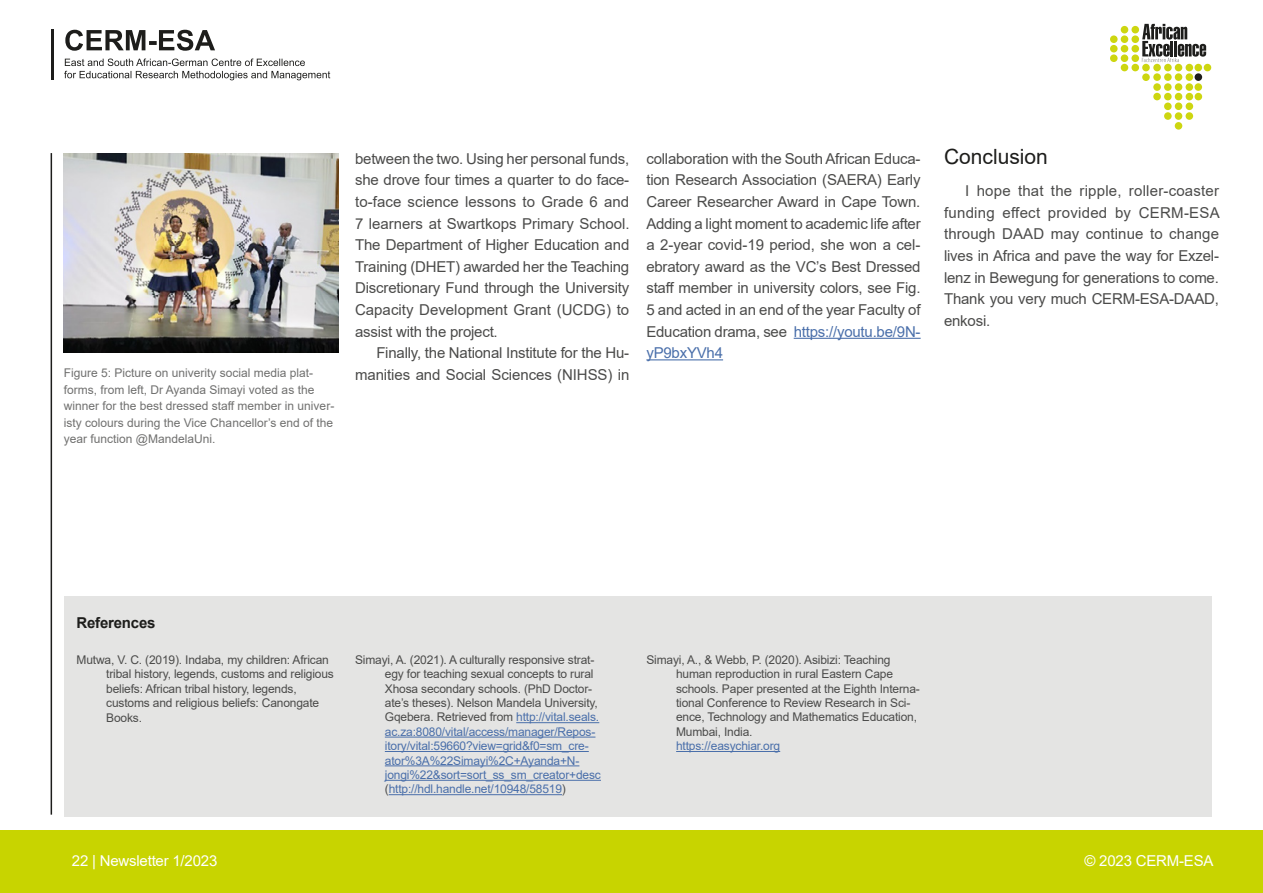
<style>
.page{position:relative;width:1263px;height:893px;background:#fff}
.page>*{position:absolute;margin:0;border:0;box-sizing:border-box;transform-origin:0 0}
.t1{font:21px "Arial";color:#1d1d1b}
.t2{font:15px/21.6px "Arial";letter-spacing:-.015em;color:#4b4b4a;text-align:justify}
.t3{font:15px "Arial";letter-spacing:-.015em;color:#fff}
.t4{font:700 15px "Arial";letter-spacing:-.015em;color:#1d1d1b}
.t5{font:12px/14.4px "Arial";letter-spacing:-.015em;color:#4a6faa}
.t6{font:12px/14.4px "Arial";letter-spacing:-.015em;color:#4b4b4a}
.t7{font:12px/16.5px "Arial";color:#70706f}
.s1{color:#4a6faa}
.s2{color:#4b4b4a}
</style>
<div class="page">
<div style="left:0;top:831px;width:1263px;height:62px;background:#c8d400"></div>
<div style="left:1121px;top:26px;width:7px;height:7px;background:#cdd610;border-radius:50%"></div>
<div style="left:1110px;top:35px;width:7px;height:8px;background:#cdd610;border-radius:50%"></div>
<div style="left:1121px;top:35px;width:7px;height:8px;background:#cdd610;border-radius:50%"></div>
<div style="left:1110px;top:45px;width:7px;height:7px;background:#cdd610;border-radius:50%"></div>
<div style="left:1121px;top:45px;width:7px;height:7px;background:#cdd610;border-radius:50%"></div>
<div style="left:1110px;top:54px;width:7px;height:8px;background:#cdd610;border-radius:50%"></div>
<div style="left:1121px;top:54px;width:7px;height:8px;background:#cdd610;border-radius:50%"></div>
<div style="left:1131px;top:26px;width:8px;height:7px;background:#cdd610;border-radius:50%"></div>
<div style="left:1131px;top:35px;width:8px;height:8px;background:#cdd610;border-radius:50%"></div>
<div style="left:1131px;top:45px;width:8px;height:7px;background:#cdd610;border-radius:50%"></div>
<div style="left:1131px;top:54px;width:8px;height:8px;background:#cdd610;border-radius:50%"></div>
<div style="left:1121px;top:64px;width:7px;height:7px;background:#cdd610;border-radius:50%"></div>
<div style="left:1131px;top:64px;width:8px;height:7px;background:#cdd610;border-radius:50%"></div>
<div style="left:1142px;top:64px;width:8px;height:7px;background:#cdd610;border-radius:50%"></div>
<div style="left:1142px;top:73px;width:8px;height:8px;background:#cdd610;border-radius:50%"></div>
<div style="left:1153px;top:64px;width:8px;height:7px;background:#cdd610;border-radius:50%"></div>
<div style="left:1164px;top:64px;width:8px;height:7px;background:#cdd610;border-radius:50%"></div>
<div style="left:1153px;top:73px;width:8px;height:8px;background:#cdd610;border-radius:50%"></div>
<div style="left:1164px;top:73px;width:8px;height:8px;background:#cdd610;border-radius:50%"></div>
<div style="left:1175px;top:64px;width:7px;height:7px;background:#cdd610;border-radius:50%"></div>
<div style="left:1185px;top:64px;width:8px;height:7px;background:#cdd610;border-radius:50%"></div>
<div style="left:1194px;top:64px;width:8px;height:7px;background:#cdd610;border-radius:50%"></div>
<div style="left:1204px;top:64px;width:7px;height:7px;background:#cdd610;border-radius:50%"></div>
<div style="left:1175px;top:73px;width:7px;height:8px;background:#cdd610;border-radius:50%"></div>
<div style="left:1194px;top:73px;width:8px;height:8px;background:#1d1d1b;border-radius:50%"></div>
<div style="left:1185px;top:73px;width:8px;height:8px;background:#cdd610;border-radius:50%"></div>
<div style="left:1153px;top:83px;width:8px;height:8px;background:#cdd610;border-radius:50%"></div>
<div style="left:1153px;top:93px;width:8px;height:7px;background:#cdd610;border-radius:50%"></div>
<div style="left:1164px;top:83px;width:7px;height:8px;background:#cdd610;border-radius:50%"></div>
<div style="left:1175px;top:83px;width:7px;height:8px;background:#cdd610;border-radius:50%"></div>
<div style="left:1185px;top:83px;width:8px;height:8px;background:#cdd610;border-radius:50%"></div>
<div style="left:1164px;top:93px;width:7px;height:7px;background:#cdd610;border-radius:50%"></div>
<div style="left:1164px;top:103px;width:7px;height:7px;background:#cdd610;border-radius:50%"></div>
<div style="left:1175px;top:93px;width:7px;height:7px;background:#cdd610;border-radius:50%"></div>
<div style="left:1185px;top:93px;width:8px;height:7px;background:#cdd610;border-radius:50%"></div>
<div style="left:1185px;top:103px;width:8px;height:7px;background:#cdd610;border-radius:50%"></div>
<div style="left:1194px;top:83px;width:8px;height:8px;background:#cdd610;border-radius:50%"></div>
<div style="left:1194px;top:93px;width:8px;height:7px;background:#cdd610;border-radius:50%"></div>
<div style="left:1175px;top:102px;width:7px;height:8px;background:#cdd610;border-radius:50%"></div>
<div style="left:1164px;top:112px;width:8px;height:8px;background:#cdd610;border-radius:50%"></div>
<div style="left:1185px;top:112px;width:8px;height:8px;background:#cdd610;border-radius:50%"></div>
<div style="left:1175px;top:112px;width:7px;height:8px;background:#cdd610;border-radius:50%"></div>
<div style="left:1175px;top:122px;width:7px;height:8px;background:#cdd610;border-radius:50%"></div>
<svg style="left:1142px;top:24px;width:64px;height:38px"></svg>
<hr style="left:51px;top:153px;width:1px;height:662px;background:#1d1d1b">
<hr style="left:51px;top:29px;width:2px;height:51px;background:#1d1d1b">
<svg style="left:64px;top:59px;width:266px;height:21px"></svg>
<svg style="left:65px;top:30px;width:150px;height:21px"></svg>
<div style="left:64px;top:596px;width:1147px;height:220px;background:#e4e4e3"></div>
<img style="left:64px;top:153px;width:274px;height:199px">
<hr style="left:516px;top:722px;width:83px;height:1px;background:#4a6faa">
<hr style="left:385px;top:737px;width:210px;height:1px;background:#4a6faa">
<hr style="left:385px;top:751px;width:204px;height:1px;background:#4a6faa">
<hr style="left:385px;top:765px;width:194px;height:1px;background:#4a6faa">
<hr style="left:385px;top:780px;width:216px;height:1px;background:#4a6faa">
<hr style="left:389px;top:794px;width:173px;height:1px;background:#4a6faa">
<hr style="left:676px;top:751px;width:104px;height:1px;background:#4a6faa">
<hr style="left:794px;top:338px;width:127px;height:1px;background:#4a6faa">
<hr style="left:646px;top:359px;width:77px;height:1px;background:#4a6faa">
<p class="t2" style="left:355px;top:148px;width:276px">between the two. Using her personal funds, she drove four times a quarter to do face&shy;to-face science lessons to Grade 6 and 7 learners at Swartkops Primary School.<br>The Department of Higher Education and Training (DHET) awarded her the Teaching Discretionary Fund through the University Capacity Development Grant (UCDG) to assist with the project.</p>
<p class="t2" style="left:376px;top:342px;width:254px">Finally, the National Institute for the Hu-</p>
<p class="t7" style="left:64px;top:365px;width:251px">Figure 5: Picture on univerity social media plat-</p>
<p class="t2" style="left:355px;top:364px;width:276px">manities and Social Sciences (NIHSS) in</p>
<p class="t7" style="left:64px;top:381px;width:272px">forms, from left, Dr Ayanda Simayi voted as the winner for the best dressed staff member in univer&shy;isty colours during the Vice Chancellor’s end of the year function @MandelaUni.</p>
<p class="t2" style="left:646px;top:148px;width:276px">collaboration with the South African Educa&shy;tion Research Association (SAERA) Early Career Researcher Award in Cape Town.<br>Adding a light moment to academic life after a 2-year covid-19 period, she won a cel&shy;ebratory award as the VC’s Best Dressed staff member in university colors, see Fig.<br>5 and acted in an end of the year Faculty of Education drama, see <span class="s1">https://youtu.be/9N&shy;yP9bxYVh4</span></p>
<h1 class="t1" style="left:944px;top:142px;width:105px">Conclusion</h1>
<p class="t2" style="left:944px;top:180px;width:277px;text-indent:21px">I hope that the ripple, roller-coaster funding effect provided by CERM-ESA through DAAD may continue to change lives in Africa and pave the way for Exzel&shy;lenz in Bewegung for generations to come.<br>Thank you very much CERM-ESA-DAAD, enkosi.</p>
<p class="t4" style="left:77px;top:612px;width:80px">References</p>
<p class="t6" style="left:106px;top:652px;width:229px;text-indent:-30px">Mutwa, V. C. (2019). Indaba, my children: African tribal history, legends, customs and religious beliefs: African tribal history, legends, customs and religious beliefs: Canongate Books.</p>
<p class="t5" style="left:385px;top:652px;width:218px;text-indent:-30px"><span class="s2">Simayi, A. (2021). A culturally responsive strat&shy;egy for teaching sexual concepts to rural Xhosa secondary schools. (PhD Doctor&shy;ate’s theses). Nelson Mandela University, Gqebera. Retrieved from</span> http://vital.seals. ac.za:8080/vital/access/manager/Repos&shy;itory/vital:59660?view=grid&amp;f0=sm_cre&shy;ator%3A%22Simayi%2C+Ayanda+N&shy;jongi%22&amp;sort=sort_ss_sm_creator+desc <span class="s2">(</span>http://hdl.handle.net/10948/58519<span class="s2">)</span></p>
<p class="t6" style="left:676px;top:652px;width:245px;text-indent:-30px">Simayi, A., &amp; Webb, P. (2020). Asibizi: Teaching human reproduction in rural Eastern Cape schools. Paper presented at the Eighth Interna&shy;tional Conference to Review Research in Sci&shy;ence, Technology and Mathematics Education, Mumbai, India.</p>
<p class="t5" style="left:676px;top:739px;width:106px">https://easychiar.org</p>
<p class="t3" style="left:72px;top:850px;width:147px">22 | Newsletter 1/2023</p>
<p class="t3" style="left:1084px;top:850px;width:130px">© 2023 CERM-ESA</p>
</div>
